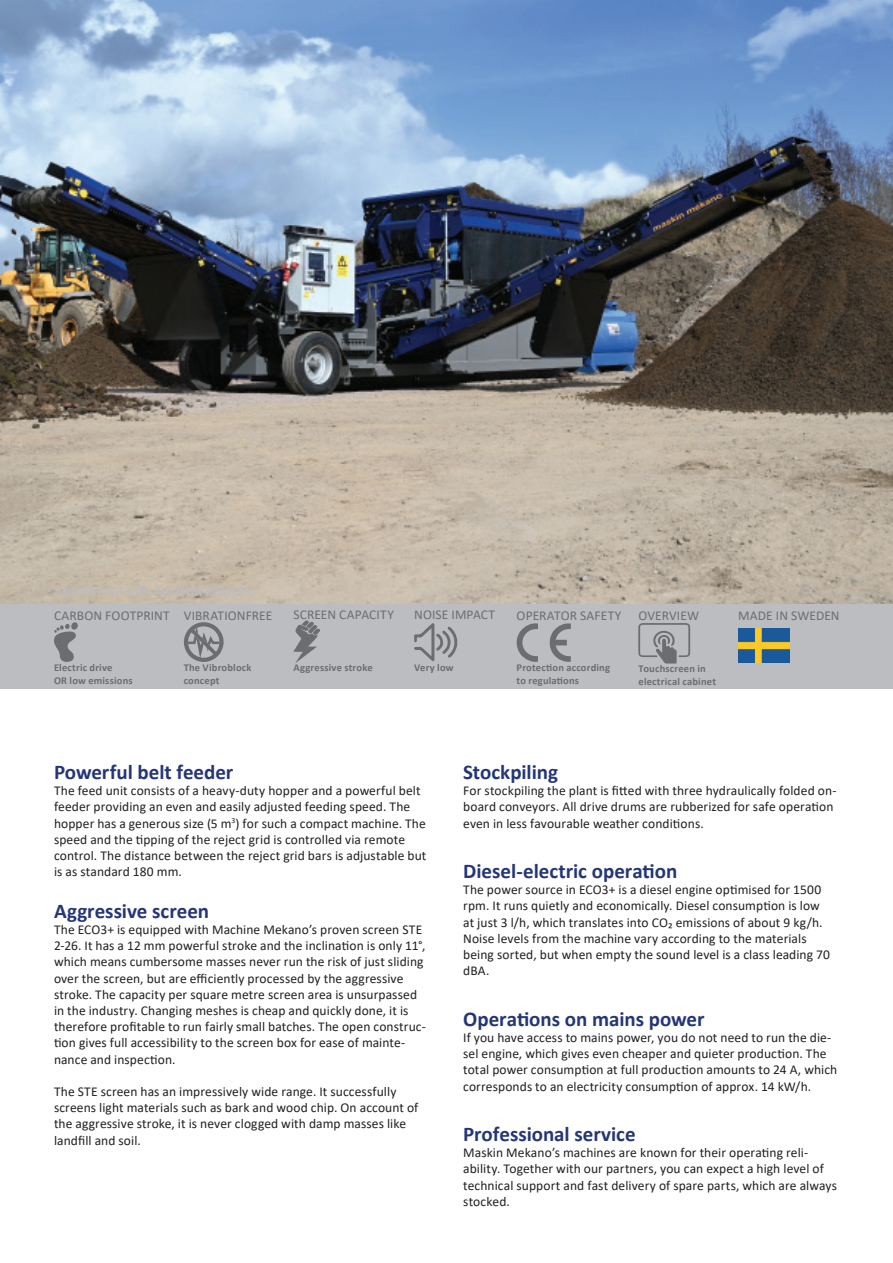
<style>
.page{position:relative;width:893px;height:1263px;background:#fff}
.page>*{position:absolute;margin:0;border:0;box-sizing:border-box;transform-origin:0 0}
.t1{font:700 21px "Calibri";color:#243677}
.t2{font:13.5px/16.2px "Calibri";letter-spacing:.005em;color:#231f20}
.t3{font:13.5px "Calibri";letter-spacing:.01em;color:#6c6d70}
.t4{font:700 13.5px "Calibri";letter-spacing:.01em;color:#bcbdc0}
.t5{font:700 10.5px/12.6px "Calibri";letter-spacing:.02em;color:#6c6d70}
</style>
<div class="page">
<img style="left:0;top:0;width:893px;height:604px">
<div style="left:0;top:604px;width:893px;height:85px;background:#bcbdc0"></div>
<svg style="left:293px;top:620px;width:28px;height:43px"></svg>
<svg style="left:638px;top:623px;width:52px;height:41px"></svg>
<svg style="left:184px;top:622px;width:40px;height:40px"></svg>
<svg style="left:549px;top:623px;width:22px;height:39px"></svg>
<svg style="left:516px;top:623px;width:22px;height:39px"></svg>
<svg style="left:54px;top:622px;width:24px;height:40px"></svg>
<svg style="left:414px;top:623px;width:43px;height:38px"></svg>
<img style="left:738px;top:629px;width:51px;height:33px">
<p class="t4" style="left:54px;top:582px;width:201px">ADVANTAGES OF ALL OUR PLANTS:</p>
<p class="t3" style="left:54px;top:606px;width:117px">CARBON FOOTPRINT</p>
<p class="t3" style="left:184px;top:606px;width:90px">VIBRATIONFREE</p>
<p class="t3" style="left:293px;top:605px;width:102px">SCREEN CAPACITY</p>
<p class="t3" style="left:414px;top:605px;width:83px">NOISE IMPACT</p>
<p class="t3" style="left:517px;top:606px;width:106px">OPERATOR SAFETY</p>
<p class="t3" style="left:638px;top:606px;width:62px">OVERVIEW</p>
<p class="t3" style="left:738px;top:606px;width:103px">MADE IN SWEDEN</p>
<p class="t5" style="left:54px;top:661px;width:80px">Electric drive<br>OR low emissions</p>
<p class="t5" style="left:184px;top:661px;width:69px">The Vibroblock concept</p>
<p class="t5" style="left:293px;top:661px;width:81px">Aggressive stroke</p>
<p class="t5" style="left:414px;top:661px;width:41px">Very low</p>
<p class="t5" style="left:517px;top:661px;width:95px">Protection according to regulations</p>
<p class="t5" style="left:638px;top:662px;width:79px">Touchscreen in electrical cabinet</p>
<h1 class="t1" style="left:54px;top:757px;width:181px">Powerful belt feeder</h1>
<p class="t2" style="left:54px;top:782px;width:374px">The feed unit consists of a heavy-duty hopper and a powerful belt feeder providing an even and easily adjusted feeding speed. The hopper has a generous size (5 m<sup>3</sup>) for such a compact machine. The speed and the tipping of the reject grid is controlled via remote control. The distance between the reject grid bars is adjustable but is as standard 180 mm.</p>
<h1 class="t1" style="left:54px;top:896px;width:157px">Aggressive screen</h1>
<p class="t2" style="left:54px;top:921px;width:373px">The ECO3+ is equipped with Machine Mekano’s proven screen STE 2-26. It has a 12 mm powerful stroke and the inclination is only 11°, which means cumbersome masses never run the risk of just sliding over the screen, but are efficiently processed by the aggressive stroke. The capacity per square metre screen area is unsurpassed in the industry. Changing meshes is cheap and quickly done, it is therefore profitable to run fairly small batches. The open construc&shy;tion gives full accessibility to the screen box for ease of mainte&shy;nance and inspection.</p>
<p class="t2" style="left:54px;top:1083px;width:366px">The STE screen has an impressively wide range. It successfully screens light materials such as bark and wood chip. On account of the aggressive stroke, it is never clogged with damp masses like landfill and soil.</p>
<h1 class="t1" style="left:463px;top:757px;width:96px">Stockpiling</h1>
<p class="t2" style="left:463px;top:782px;width:375px">For stockpiling the plant is fitted with three hydraulically folded on&shy;board conveyors. All drive drums are rubberized for safe operation even in less favourable weather conditions.</p>
<h1 class="t1" style="left:463px;top:856px;width:216px">Diesel-electric operation</h1>
<p class="t2" style="left:463px;top:881px;width:368px">The power source in ECO3+ is a diesel engine optimised for 1500 rpm. It runs quietly and economically. Diesel consumption is low at just 3 l/h, which translates into CO₂ emissions of about 9 kg/h.<br>Noise levels from the machine vary according to the materials being sorted, but when empty the sound level is a class leading 70 dBA.</p>
<h1 class="t1" style="left:463px;top:1004px;width:243px">Operations on mains power</h1>
<p class="t2" style="left:463px;top:1029px;width:376px">If you have access to mains power, you do not need to run the die&shy;sel engine, which gives even cheaper and quieter production. The total power consumption at full production amounts to 24 A, which corresponds to an electricity consumption of approx. 14 kW/h.</p>
<h1 class="t1" style="left:463px;top:1119px;width:174px">Professional service</h1>
<p class="t2" style="left:463px;top:1144px;width:375px">Maskin Mekano’s machines are known for their operating reli&shy;ability. Together with our partners, you can expect a high level of technical support and fast delivery of spare parts, which are always stocked.</p>
</div>
